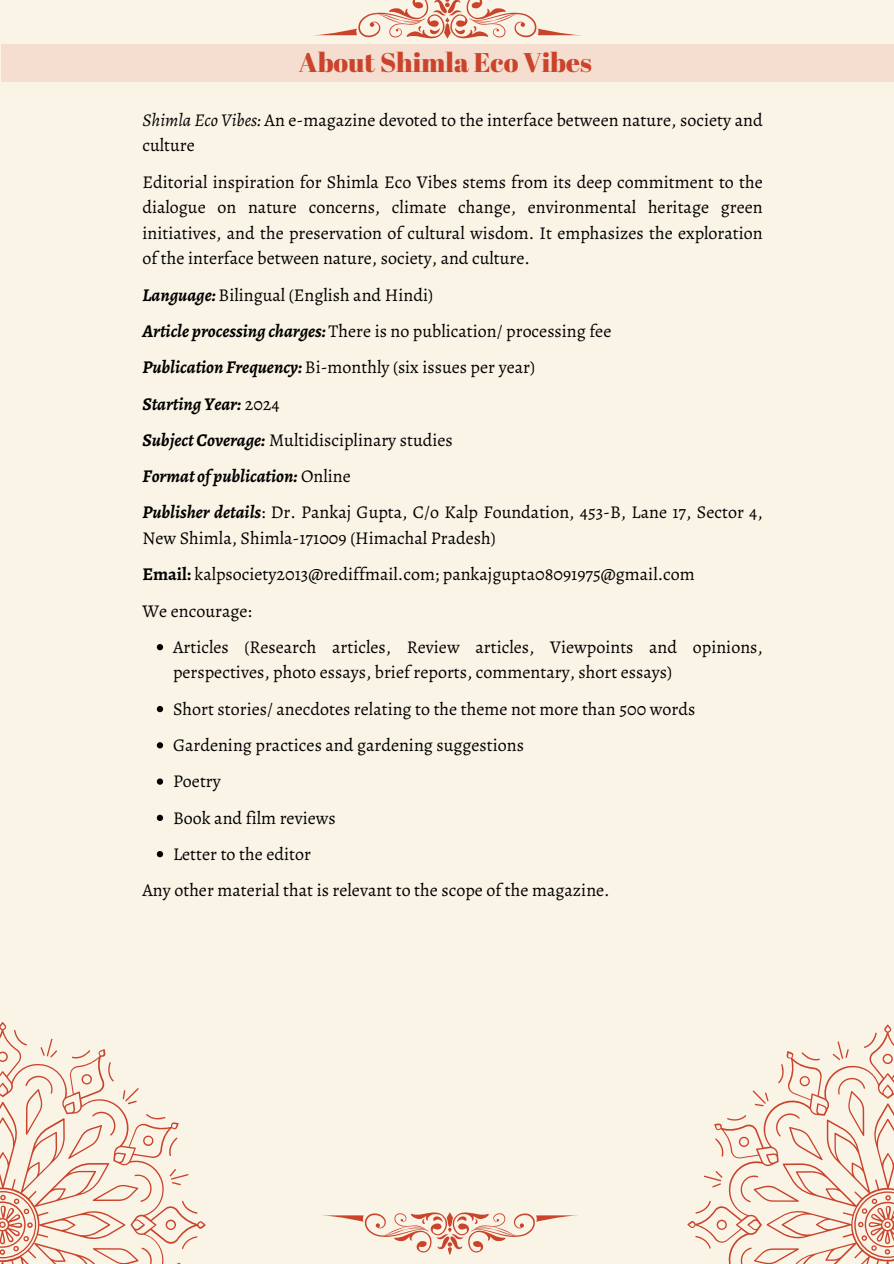
<style>
.page{position:relative;width:894px;height:1264px;background:#fff}
.page>*{position:absolute;margin:0;border:0;box-sizing:border-box;transform-origin:0 0}
.t1{font:27px "Abril Fatface";color:#ca442c}
.t2{font:18px/25.7px "Alegreya";color:#000}
.t3{font:italic 700 18px "Alegreya";color:#000}
.s1{font-style:italic}
.s2{font-weight:700;font-style:italic}
.s3{font-weight:400;font-style:normal}
.s4{font-weight:700}
</style>
<div class="page">
<div style="left:0;top:0;width:893px;height:1263px;background:#faf4e6"></div>
<svg style="left:313px;top:0;width:269px;height:39px"></svg>
<svg style="left:322px;top:1212px;width:256px;height:42px"></svg>
<svg style="left:0;top:1029px;width:197px;height:234px"></svg>
<svg style="left:695px;top:1032px;width:198px;height:232px"></svg>
<div style="left:1px;top:44px;width:892px;height:37px;background:#f5ddcf"></div>
<svg style="left:157px;top:644px;width:6px;height:6px"></svg>
<svg style="left:157px;top:706px;width:6px;height:6px"></svg>
<svg style="left:157px;top:742px;width:6px;height:6px"></svg>
<svg style="left:157px;top:778px;width:6px;height:6px"></svg>
<svg style="left:157px;top:814px;width:6px;height:7px"></svg>
<svg style="left:157px;top:851px;width:6px;height:6px"></svg>
<p class="t1" style="left:299px;top:43px;width:294px">About Shimla Eco Vibes</p>
<p class="t2" style="left:142px;top:107px;width:621px"><span class="s1">Shimla Eco Vibes:</span> An e-magazine devoted to the interface between nature, society and culture</p>
<h1 class="t2" style="left:142px;top:169px;width:621px;text-align:justify">Editorial inspiration for Shimla Eco Vibes stems from its deep commitment to the dialogue on nature concerns, climate change, environmental heritage green initiatives, and the preservation of cultural wisdom. It emphasizes the exploration of the interface between nature, society, and culture.</h1>
<p class="t2" style="left:142px;top:282px;width:292px"><span class="s2">Language:</span> Bilingual (English and Hindi)</p>
<p class="t2" style="left:142px;top:318px;width:470px"><span class="s2">Article processing charges:</span> There is no publication/ processing fee</p>
<p class="t2" style="left:142px;top:354px;width:394px"><span class="s2">Publication Frequency:</span> Bi-monthly (six issues per year)</p>
<p class="t3" style="left:142px;top:391px;width:139px">Starting Year: <span class="s3">2024</span></p>
<p class="t2" style="left:142px;top:427px;width:312px"><span class="s2">Subject Coverage:</span> Multidisciplinary studies</p>
<p class="t3" style="left:142px;top:464px;width:210px">Format of publication: <span class="s3">Online</span></p>
<p class="t2" style="left:142px;top:499px;width:621px"><span class="s2">Publisher details</span>: Dr. Pankaj Gupta, C/o Kalp Foundation, 453-B, Lane 17, Sector 4,<br>New Shimla, Shimla-171009 (Himachal Pradesh)</p>
<p class="t2" style="left:142px;top:561px;width:553px"><span class="s4">Email:</span> kalpsociety2013@rediffmail.com; pankajgupta08091975@gmail.com</p>
<p class="t2" style="left:142px;top:597px;width:111px">We encourage:</p>
<p class="t2" style="left:173px;top:634px;width:591px">Articles (Research articles, Review articles, Viewpoints and opinions, perspectives, photo essays, brief reports, commentary, short essays)</p>
<p class="t2" style="left:173px;top:695px;width:523px">Short stories/ anecdotes relating to the theme not more than 500 words</p>
<p class="t2" style="left:173px;top:732px;width:352px">Gardening practices and gardening suggestions</p>
<p class="t2" style="left:173px;top:768px;width:49px">Poetry</p>
<p class="t2" style="left:173px;top:804px;width:164px">Book and film reviews</p>
<p class="t2" style="left:173px;top:840px;width:139px">Letter to the editor</p>
<p class="t2" style="left:142px;top:877px;width:468px">Any other material that is relevant to the scope of the magazine.</p>
</div>
